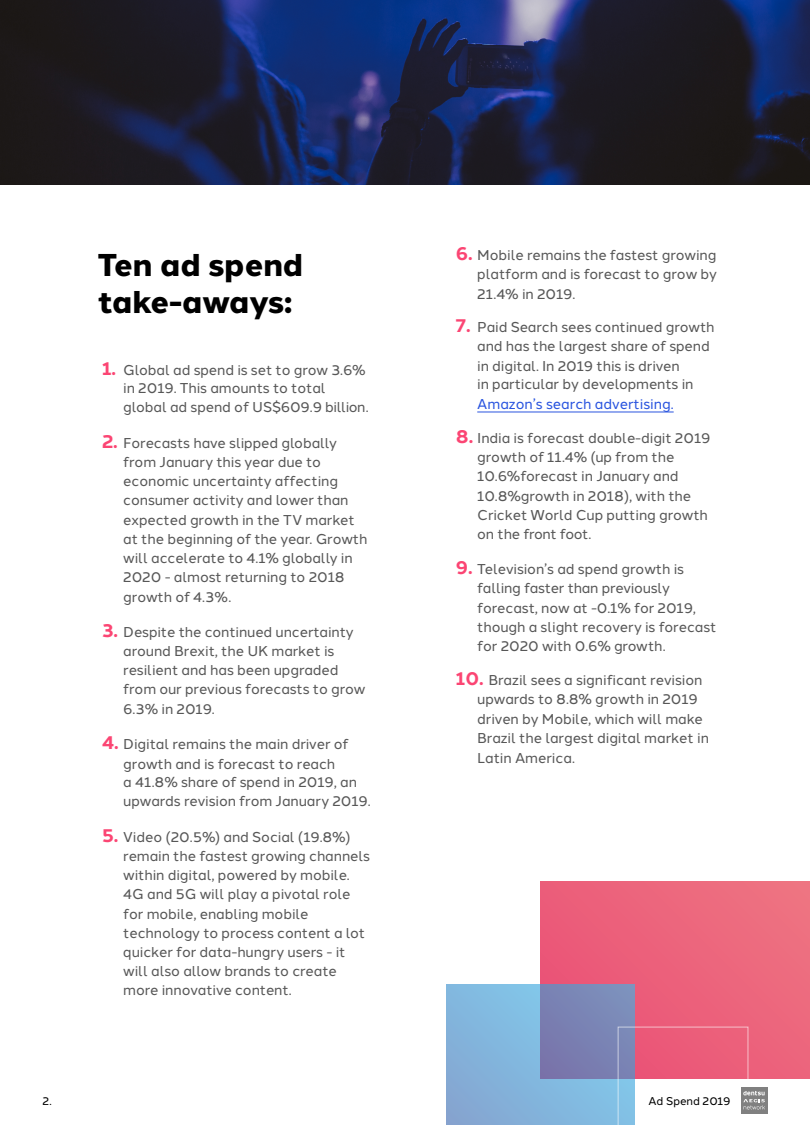
<style>
.page{position:relative;width:810px;height:1125px;background:#fff}
.page>*{position:absolute;margin:0;border:0;box-sizing:border-box;transform-origin:0 0}
.t1{font:800 31.5px/37.8px "Halcom";color:#000}
.t2{font:14.25px/19.4px "Halcom";letter-spacing:-.01em;color:#575757}
.t3{font:14.25px "Halcom";letter-spacing:-.005em;color:#2954df}
.t4{font:11.25px "Halcom";letter-spacing:-.01em;color:#000}
.s1{font-weight:700;font-size:18.75px;color:#fb4573}
</style>
<div class="page">
<img style="left:0;top:0;width:810px;height:184px">
<div style="left:541px;top:881px;width:269px;height:198px;background:linear-gradient(to right,#eb5979,#ed6d7f)"></div>
<svg style="left:447px;top:985px;width:188px;height:140px;background:#7fa4cf"></svg>
<div style="left:741px;top:1087px;width:26px;height:27px;background:#808080"></div>
<svg style="left:618px;top:1027px;width:147px;height:98px"></svg>
<hr style="left:477px;top:412px;width:197px;height:1px;background:#2954df">
<h1 class="t1" style="left:98px;top:244px;width:207px">Ten ad spend take-aways:</h1>
<p class="t2" style="left:123px;top:359px;width:247px;line-height:18.9px;text-indent:-21px"><span class="s1">1.</span> Global ad spend is set to grow 3.6% in 2019. This amounts to total global ad spend of US$609.9 billion.</p>
<p class="t2" style="left:123px;top:432px;width:246px;text-indent:-21px"><span class="s1">2.</span> Forecasts have slipped globally from January this year due to economic uncertainty affecting consumer activity and lower than expected growth in the TV market at the beginning of the year. Growth will accelerate to 4.1% globally in<br>2020 - almost returning to 2018 growth of 4.3%.</p>
<p class="t2" style="left:123px;top:621px;width:244px;text-indent:-21px"><span class="s1">3.</span> Despite the continued uncertainty around Brexit, the UK market is resilient and has been upgraded from our previous forecasts to grow<br>6.3% in 2019.</p>
<p class="t2" style="left:102px;top:732px;width:248px;line-height:20px;text-align:center"><span class="s1">4.</span> Digital remains the main driver of growth and is forecast to reach</p>
<p class="t2" style="left:123px;top:771px;width:249px;line-height:19.1px">a 41.8% share of spend in 2019, an upwards revision from January 2019.</p>
<p class="t2" style="left:123px;top:826px;width:248px;text-indent:-21px"><span class="s1">5.</span> Video (20.5%) and Social (19.8%) remain the fastest growing channels within digital, powered by mobile.<br>4G and 5G will play a pivotal role for mobile, enabling mobile technology to process content a lot quicker for data-hungry users - it will also allow brands to create more innovative content.</p>
<p class="t2" style="left:477px;top:244px;width:241px;text-align:justify;text-indent:-21px"><span class="s1">6.</span> Mobile remains the fastest growing platform and is forecast to grow by 21.4% in 2019.</p>
<p class="t2" style="left:477px;top:316px;width:239px;line-height:19.6px;text-indent:-21px"><span class="s1">7.</span> Paid Search sees continued growth and has the largest share of spend in digital. In 2019 this is driven</p>
<p class="t2" style="left:477px;top:373px;width:218px">in particular by developments in</p>
<p class="t3" style="left:477px;top:393px;width:198px">Amazon’s search advertising.</p>
<p class="t2" style="left:477px;top:427px;width:235px;text-indent:-21px"><span class="s1">8.</span> India is forecast double-digit 2019 growth of 11.4% (up from the<br>10.6%forecast in January and<br>10.8%growth in 2018), with the<br>Cricket World Cup putting growth on the front foot.</p>
<p class="t2" style="left:477px;top:558px;width:241px;text-indent:-21px"><span class="s1">9.</span> Television’s ad spend growth is falling faster than previously forecast, now at -0.1% for 2019, though a slight recovery is forecast for 2020 with 0.6% growth.</p>
<p class="t2" style="left:477px;top:669px;width:233px;text-indent:-21px"><span class="s1">10.</span> Brazil sees a significant revision upwards to 8.8% growth in 2019 driven by Mobile, which will make<br>Brazil the largest digital market in<br>Latin America.</p>
<p class="t4" style="left:43px;top:1092px;width:11px">2.</p>
<p class="t4" style="left:649px;top:1092px;width:84px">Ad Spend 2019</p>
</div>
